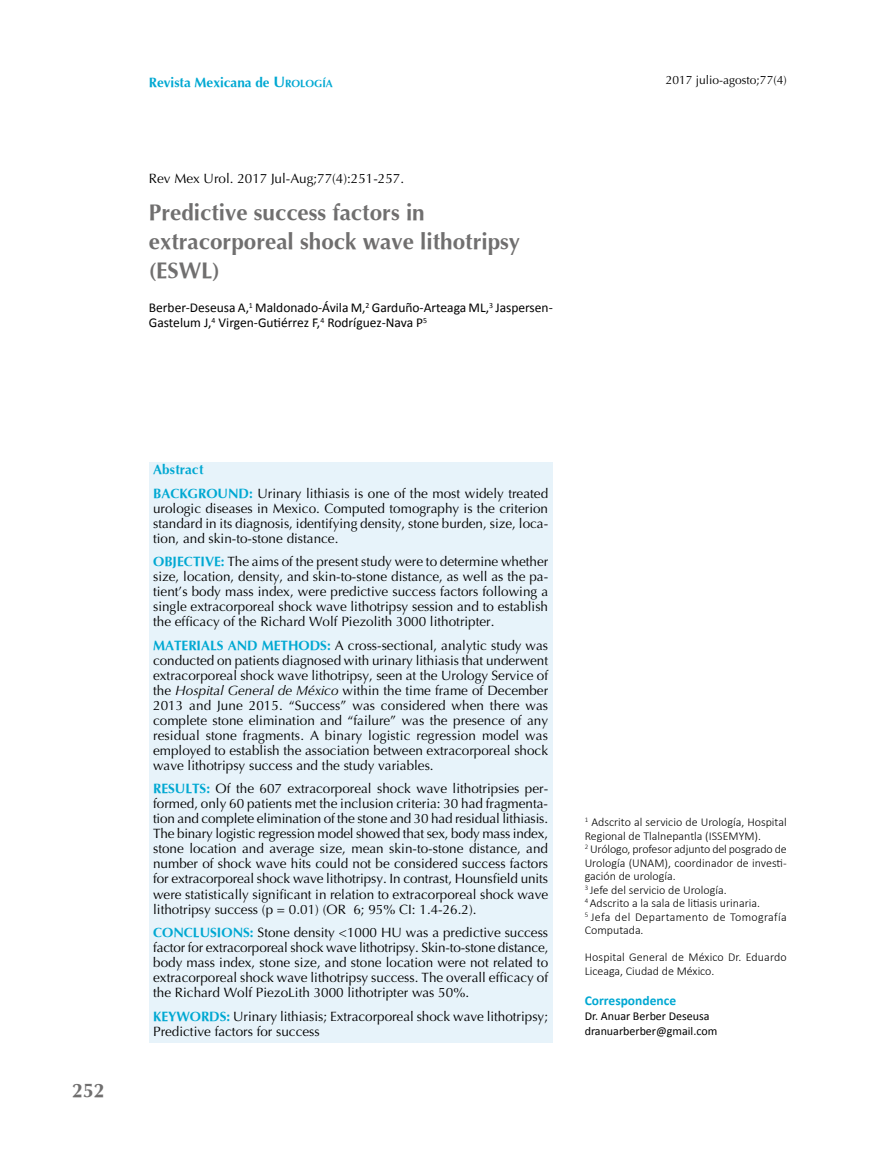
<style>
.page{position:relative;width:893px;height:1149px;background:#fff}
.page>*{position:absolute;margin:0;border:0;box-sizing:border-box;transform-origin:0 0}
.t1{font:700 22.5px/28.5px "Optima";color:#706f6f}
.t2{font:700 19.5px "Optima";color:#706f6f}
.t3{font:13.5px/15px "Optima";color:#000;text-align:justify}
.t4{font:13.5px/15px "Calibri";color:#000}
.t5{font:700 13.5px "Optima";color:#00a8d2}
.t6{font:700 13.5px "Calibri";color:#00a8d2}
.t7{font:300 12px/13.5px "Calibri";color:#000}
.t8{font:12px/15px "Calibri";color:#000}
.t9{font:12px "Optima";color:#000}
.s1{font-size:15px}
.s2{font-size:10.5px}
.s3{font-weight:700;color:#00a8d2}
.s4{font-style:italic}
</style>
<div class="page">
<div style="left:149px;top:461px;width:403px;height:581px;background:#e7f3fa"></div>
<p class="t5" style="left:149px;top:74px;width:186px">Revista Mexicana de <span class="s1">U</span><span class="s2">ROLOGÍA</span></p>
<p class="t3" style="left:149px;top:171px;width:257px">Rev Mex Urol. 2017 Jul-Aug;77(4):251-257.</p>
<h1 class="t1" style="left:149px;top:199px;width:373px">Predictive success factors in extracorporeal shock wave lithotripsy (ESWL)</h1>
<p class="t4" style="left:149px;top:300px;width:405px">Berber-Deseusa A,<sup>1</sup> Maldonado-Ávila M,<sup>2</sup> Garduño-Arteaga ML,<sup>3</sup> Jaspersen-<br>Gastelum J,<sup>4</sup> Virgen-Gutiérrez F,<sup>4</sup> Rodríguez-Nava P<sup>5</sup></p>
<p class="t9" style="left:666px;top:73px;width:122px">2017 julio-agosto;77(4)</p>
<h2 class="t2" style="left:72px;top:1079px;width:34px">252</h2>
<p class="t3" style="left:153px;top:458px;width:397px;line-height:23.5px"><span class="s3">Abstract<br>BACKGROUND:</span> Urinary lithiasis is one of the most widely treated</p>
<p class="t3" style="left:153px;top:500px;width:397px">urologic diseases in Mexico. Computed tomography is the criterion standard in its diagnosis, identifying density, stone burden, size, loca&shy;tion, and skin-to-stone distance.</p>
<p class="t3" style="left:153px;top:554px;width:397px"><span class="s3">OBJECTIVE:</span> The aims of the present study were to determine whether size, location, density, and skin-to-stone distance, as well as the pa&shy;tient’s body mass index, were predictive success factors following a single extracorporeal shock wave lithotripsy session and to establish the efficacy of the Richard Wolf Piezolith 3000 lithotripter.</p>
<p class="t3" style="left:153px;top:637px;width:397px"><span class="s3">MATERIALS AND METHODS:</span> A cross-sectional, analytic study was conducted on patients diagnosed with urinary lithiasis that underwent extracorporeal shock wave lithotripsy, seen at the Urology Service of the <span class="s4">Hospital General de México</span> within the time frame of December 2013 and June 2015. “Success” was considered when there was complete stone elimination and “failure” was the presence of any residual stone fragments. A binary logistic regression model was employed to establish the association between extracorporeal shock wave lithotripsy success and the study variables.</p>
<p class="t3" style="left:153px;top:781px;width:397px"><span class="s3">RESULTS:</span> Of the 607 extracorporeal shock wave lithotripsies per&shy;formed, only 60 patients met the inclusion criteria: 30 had fragmenta&shy;tion and complete elimination of the stone and 30 had residual lithiasis.<br>The binary logistic regression model showed that sex, body mass index, stone location and average size, mean skin-to-stone distance, and number of shock wave hits could not be considered success factors for extracorporeal shock wave lithotripsy. In contrast, Hounsfield units were statistically significant in relation to extracorporeal shock wave lithotripsy success (p = 0.01) (OR 6; 95% CI: 1.4-26.2).</p>
<p class="t3" style="left:153px;top:924px;width:397px"><span class="s3">CONCLUSIONS:</span> Stone density &lt;1000 HU was a predictive success factor for extracorporeal shock wave lithotripsy. Skin-to-stone distance, body mass index, stone size, and stone location were not related to extracorporeal shock wave lithotripsy success. The overall efficacy of the Richard Wolf PiezoLith 3000 lithotripter was 50%.</p>
<p class="t3" style="left:153px;top:1008px;width:396px"><span class="s3">KEYWORDS:</span> Urinary lithiasis; Extracorporeal shock wave lithotripsy;<br>Predictive factors for success</p>
<p class="t7" style="left:585px;top:815px;width:204px"><sup>1</sup> Adscrito al servicio de Urología, Hospital Regional de Tlalnepantla (ISSEMYM).<br><sup>2</sup> Urólogo, profesor adjunto del posgrado de Urología (UNAM), coordinador de investi&shy;gación de urología.<br><sup>3</sup> Jefe del servicio de Urología.<br><sup>4</sup> Adscrito a la sala de litiasis urinaria.<br><sup>5</sup> Jefa del Departamento de Tomografía Computada.</p>
<p class="t7" style="left:585px;top:950px;width:204px">Hospital General de México Dr. Eduardo<br>Liceaga, Ciudad de México.</p>
<p class="t6" style="left:585px;top:991px;width:93px">Correspondence</p>
<p class="t8" style="left:585px;top:1008px;width:134px">Dr. Anuar Berber Deseusa dranuarberber@gmail.com</p>
</div>
